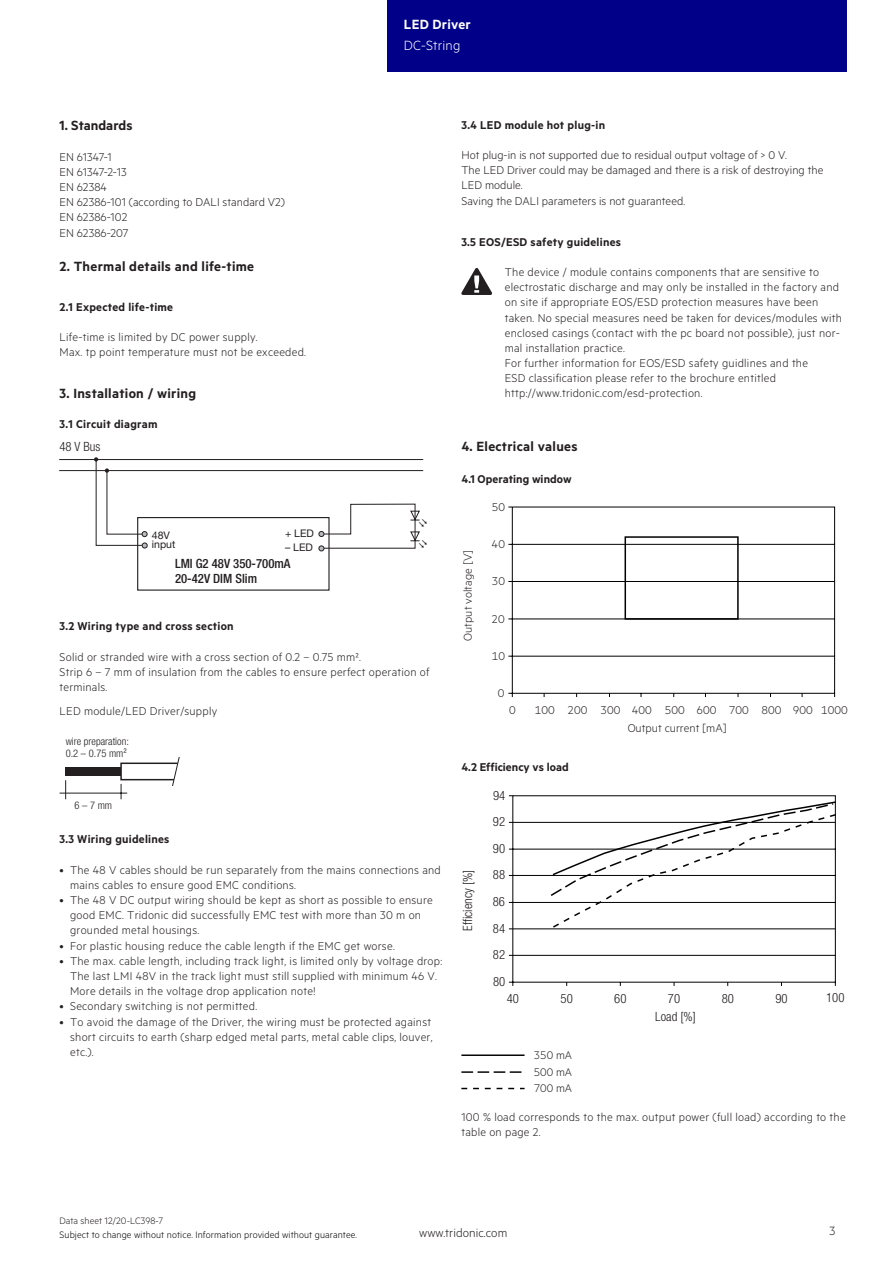
<style>
.page{position:relative;width:893px;height:1263px;background:#fff}
.page>*{position:absolute;margin:0;border:0;box-sizing:border-box;transform-origin:0 0}
.t1{font:600 15px "Metric";letter-spacing:.02em;color:#231f20}
.t2{font:600 15px "Metric";letter-spacing:.015em;color:#fff}
.t3{font:300 15px "Metric";letter-spacing:.015em;color:#fff}
.t4{font:300 13.5px "Metric";letter-spacing:.005em;color:#231f20}
.t5{font:12.75px/15.1px "Tridonic Metric Print Light";letter-spacing:.02em;color:#231f20}
.t6{font:300 12.75px/15.1px "Metric";letter-spacing:.02em;color:#231f20}
.t7{font:600 12.75px "Metric";letter-spacing:.02em;color:#231f20}
.t8{font:300 condensed 12.75px "Helvetica Neue LTW1 G";letter-spacing:.005em;color:#231f20}
.t9{font:12.75px "Tridonic Metric Print Semi";letter-spacing:.02em;color:#231f20}
.t10{font:500 condensed 12.75px/15.3px "Helvetica Neue LTW1 G";color:#231f20}
.t11{font:12.45px "Tridonic Metric Print Light";letter-spacing:.005em;color:#231f20}
.t12{font:300 10.5px "Metric";letter-spacing:.01em;color:#000}
.t13{font:300 condensed 10.5px/12.6px "Helvetica Neue LTW1 G";letter-spacing:.005em;color:#231f20}
.t14{font:300 10.5px "Metric";letter-spacing:.005em;color:#231f20}
.t15{font:10.5px/9.6px "Helvetica Neue LTW1 G";color:#231f20}
</style>
<div class="page">
<div style="left:387px;top:0;width:459px;height:72px;background:#008"></div>
<div style="left:137px;top:517px;width:193px;height:74px;border:1px solid #231f20"></div>
<hr style="left:60px;top:459px;width:363px;height:1px;background:#231f20">
<svg style="left:94px;top:457px;width:53px;height:91px"></svg>
<hr style="left:60px;top:470px;width:363px;height:1px;background:#231f20">
<div style="left:66px;top:767px;width:55px;height:9px;background:#231f20"></div>
<svg style="left:65px;top:780px;width:1px;height:19px"></svg>
<hr style="left:60px;top:793px;width:67px;height:1px;background:#231f20">
<svg style="left:120px;top:757px;width:60px;height:42px"></svg>
<svg style="left:508px;top:795px;width:328px;height:191px"></svg>
<hr style="left:509px;top:955px;width:326px;height:1px;background:#000001">
<hr style="left:509px;top:928px;width:326px;height:1px;background:#000001">
<hr style="left:509px;top:822px;width:326px;height:1px;background:#000001">
<svg style="left:549px;top:800px;width:287px;height:129px"></svg>
<hr style="left:461px;top:1054px;width:64px;height:2px;background:#000001">
<svg style="left:461px;top:1088px;width:64px;height:1px"></svg>
<svg style="left:461px;top:1071px;width:61px;height:2px"></svg>
<svg style="left:461px;top:268px;width:31px;height:27px"></svg>
<svg style="left:508px;top:506px;width:327px;height:191px"></svg>
<div style="left:624px;top:536px;width:115px;height:84px;border:1px solid #000001"></div>
<svg style="left:319px;top:503px;width:101px;height:52px"></svg>
<p class="t1" style="left:60px;top:117px;width:74px">1. Standards</p>
<p class="t6" style="left:60px;top:149px;width:227px">EN 61347-1<br>EN 61347-2-13<br>EN 62384<br>EN 62386-101 (according to DALI standard V2)<br>EN 62386-102<br>EN 62386-207</p>
<p class="t1" style="left:60px;top:257px;width:196px">2. Thermal details and life-time</p>
<p class="t7" style="left:60px;top:300px;width:115px">2.1 Expected life-time</p>
<p class="t6" style="left:60px;top:329px;width:248px">Life-time is limited by DC power supply.<br>Max. tp point temperature must not be exceeded.</p>
<p class="t1" style="left:60px;top:384px;width:138px">3. Installation / wiring</p>
<p class="t7" style="left:60px;top:417px;width:100px">3.1 Circuit diagram</p>
<p class="t8" style="left:59px;top:439px;width:43px">48 V Bus</p>
<p class="t2" style="left:404px;top:15px;width:68px">LED Driver</p>
<p class="t3" style="left:404px;top:37px;width:58px">DC-String</p>
<p class="t9" style="left:461px;top:117px;width:145px">3.4 LED module hot plug-in</p>
<p class="t5" style="left:461px;top:147px;width:363px">Hot plug-in is not supported due to residual output voltage of &gt; 0 V.<br>The LED Driver could may be damaged and there is a risk of destroying the LED module.<br>Saving the DALI parameters is not guaranteed.</p>
<p class="t7" style="left:461px;top:234px;width:161px">3.5 EOS/ESD safety guidelines</p>
<p class="t6" style="left:505px;top:264px;width:339px">The device / module contains components that are sensitive to electrostatic discharge and may only be installed in the factory and on site if appropriate EOS/ESD protection measures have been taken. No special measures need be taken for devices/modules with enclosed casings (contact with the pc board not possible), just nor&shy;mal installation practice.<br>For further information for EOS/ESD safety guidlines and the<br>ESD classification please refer to the brochure entitled http://www.tridonic.com/esd-protection.</p>
<p class="t1" style="left:461px;top:438px;width:118px">4. Electrical values</p>
<p class="t7" style="left:461px;top:471px;width:112px">4.1 Operating window</p>
<p class="t15" style="left:152px;top:530px;width:25px">48V input</p>
<p class="t15" style="left:285px;top:529px;width:30px">+ LED</p>
<p class="t15" style="left:285px;top:543px;width:29px">– LED</p>
<p class="t10" style="left:175px;top:556px;width:117px">LMI G2 48V 350-700mA<br>20-42V DIM Slim</p>
<p class="t7" style="left:60px;top:619px;width:176px">3.2 Wiring type and cross section</p>
<p class="t6" style="left:60px;top:649px;width:371px">Solid or stranded wire with a cross section of 0.2 – 0.75 mm².<br>Strip 6 – 7 mm of insulation from the cables to ensure perfect operation of terminals.</p>
<p class="t6" style="left:60px;top:703px;width:159px">LED module/LED Driver/supply</p>
<p class="t13" style="left:66px;top:735px;width:65px">wire preparation:<br>0.2 – 0.75 mm²</p>
<p class="t13" style="left:75px;top:799px;width:39px">6 – 7 mm</p>
<p class="t9" style="left:60px;top:831px;width:111px">3.3 Wiring guidelines</p>
<p class="t5" style="left:70px;top:861px;width:372px;text-indent:-11px">• The 48 V cables should be run separately from the mains connections and mains cables to ensure good EMC conditions.</p>
<p class="t5" style="left:70px;top:892px;width:364px;text-indent:-11px">• The 48 V DC output wiring should be kept as short as possible to ensure good EMC. Tridonic did successfully EMC test with more than 30 m on grounded metal housings.</p>
<p class="t5" style="left:60px;top:938px;width:337px">• For plastic housing reduce the cable length if the EMC get worse.</p>
<p class="t5" style="left:70px;top:953px;width:374px;text-indent:-11px">• The max. cable length, including track light, is limited only by voltage drop:<br>The last LMI 48V in the track light must still supplied with minimum 46 V.<br>More details in the voltage drop application note!</p>
<p class="t5" style="left:60px;top:998px;width:199px">• Secondary switching is not permitted.</p>
<p class="t5" style="left:70px;top:1014px;width:364px;text-align:justify;text-indent:-11px">• To avoid the damage of the Driver, the wiring must be protected against short circuits to earth (sharp edged metal parts, metal cable clips, louver, etc.).</p>
<p class="t5" style="left:460px;top:641px;width:92px;rotate:-90deg">Output voltage [V]</p>
<p class="t5" style="left:492px;top:499px;width:15px">50</p>
<p class="t5" style="left:492px;top:536px;width:15px">40</p>
<p class="t5" style="left:492px;top:573px;width:15px">30</p>
<p class="t5" style="left:491px;top:611px;width:15px">20</p>
<p class="t5" style="left:492px;top:648px;width:15px">10</p>
<p class="t5" style="left:498px;top:685px;width:8px">0</p>
<p class="t5" style="left:509px;top:702px;width:8px">0</p>
<p class="t5" style="left:535px;top:702px;width:314px">100 200 300 400 500 600 700 800 900 1000</p>
<p class="t5" style="left:628px;top:720px;width:101px">Output current [mA]</p>
<p class="t7" style="left:461px;top:759px;width:109px">4.2 Efficiency vs load</p>
<p class="t8" style="left:493px;top:788px;width:14px">94</p>
<p class="t8" style="left:493px;top:814px;width:14px">92</p>
<p class="t8" style="left:460px;top:931px;width:63px;rotate:-90deg">E ciency [%]</p>
<p class="t8" style="left:493px;top:841px;width:14px">90</p>
<p class="t8" style="left:493px;top:867px;width:14px">88</p>
<p class="t8" style="left:493px;top:894px;width:14px">86</p>
<p class="t8" style="left:493px;top:921px;width:14px">84</p>
<p class="t8" style="left:493px;top:947px;width:14px">82</p>
<p class="t8" style="left:493px;top:974px;width:14px">80</p>
<p class="t8" style="left:507px;top:991px;width:14px">40</p>
<p class="t8" style="left:561px;top:991px;width:14px">50</p>
<p class="t8" style="left:614px;top:991px;width:14px">60</p>
<p class="t8" style="left:668px;top:991px;width:14px">70</p>
<p class="t8" style="left:722px;top:991px;width:14px">80</p>
<p class="t8" style="left:775px;top:991px;width:14px">90</p>
<p class="t8" style="left:826px;top:990px;width:20px">100</p>
<p class="t11" style="left:534px;top:1048px;width:40px">350 mA</p>
<p class="t11" style="left:534px;top:1081px;width:40px">700 mA</p>
<p class="t11" style="left:534px;top:1065px;width:40px">500 mA</p>
<p class="t8" style="left:655px;top:1009px;width:42px">Load [%]</p>
<p class="t6" style="left:461px;top:1109px;width:386px">100 % load corresponds to the max. output power (full load) according to the table on page 2.</p>
<p class="t14" style="left:60px;top:1215px;width:105px">Data sheet 12/20-LC398-7</p>
<p class="t12" style="left:60px;top:1229px;width:299px">Subject to change without notice. Information provided without guarantee.</p>
<p class="t4" style="left:419px;top:1225px;width:90px">www.tridonic.com</p>
<p class="t4" style="left:829px;top:1223px;width:7px">3</p>
</div>
